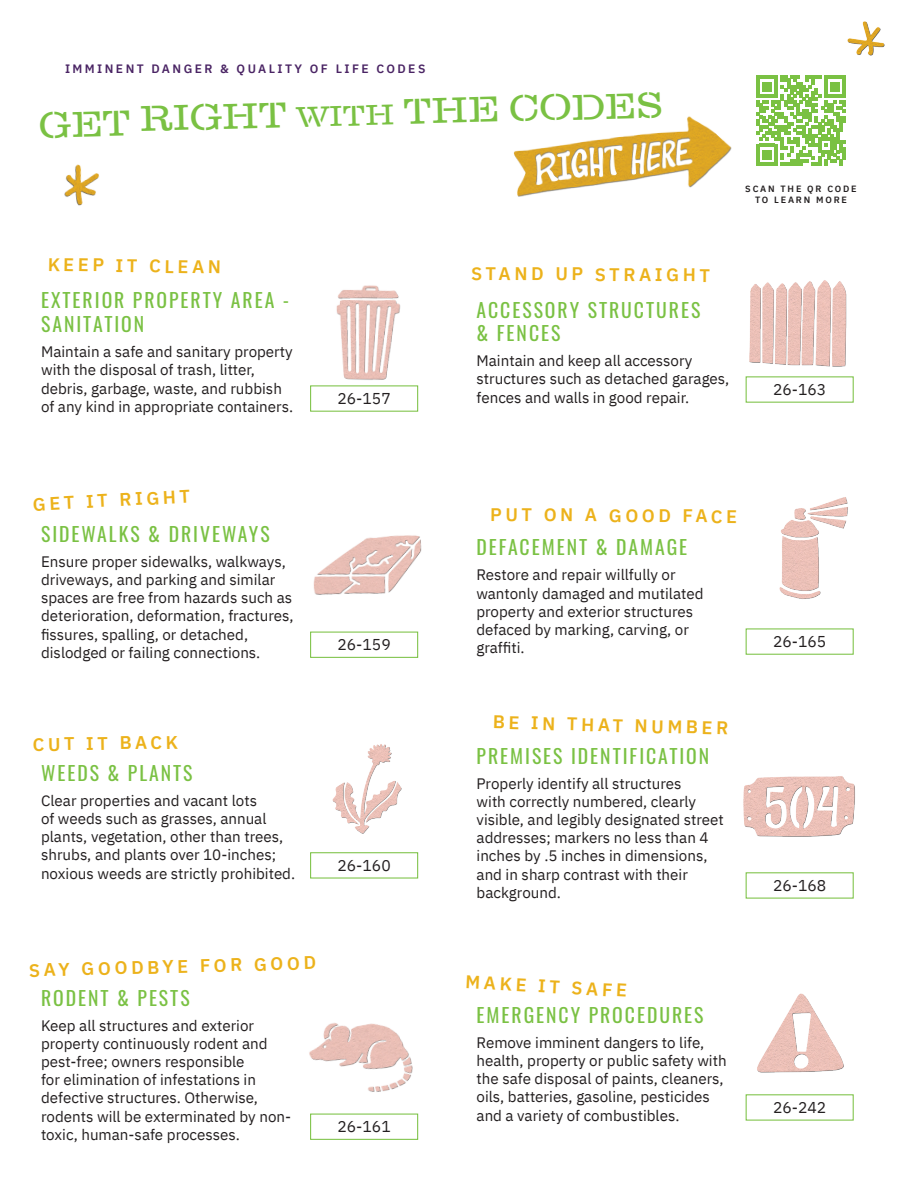
<style>
.page{position:relative;width:918px;height:1188px;background:#fff}
.page>*{position:absolute;margin:0;border:0;box-sizing:border-box;transform-origin:0 0}
.t1{font:35.85px "Clarendon Wide Stencil";color:#7ac143}
.t2{font:28.5px "Clarendon Wide Stencil";color:#7ac143}
.t3{font:19.65px/23.7px "Oswald";letter-spacing:.1em;color:#7ac143}
.t4{font:600 18.15px "IBM Plex Sans";color:#ecb21b}
.t5{font:15.75px "IBM Plex Sans";color:#231f20}
.t6{font:15.15px/18.1px "IBM Plex Sans";color:#231f20}
.t7{font:600 12.15px "IBM Plex Sans";letter-spacing:.2em;color:#4a2464}
.t8{font:600 9.15px/10.9px "IBM Plex Sans";letter-spacing:.2em;color:#231f20;text-align:center}
</style>
<div class="page">
<div style="left:310px;top:385px;width:108px;height:27px;border:1px solid #7ac143"></div>
<img style="left:310px;top:285px;width:109px;height:109px">
<img style="left:513px;top:116px;width:219px;height:81px">
<div style="left:310px;top:852px;width:108px;height:27px;border:1px solid #7ac143"></div>
<img style="left:332px;top:744px;width:70px;height:90px">
<div style="left:310px;top:632px;width:108px;height:26px;border:1px solid #7ac143"></div>
<img style="left:313px;top:535px;width:109px;height:60px">
<div style="left:310px;top:1114px;width:108px;height:26px;border:1px solid #7ac143"></div>
<img style="left:309px;top:1023px;width:110px;height:104px">
<div style="left:746px;top:628px;width:108px;height:27px;border:1px solid #7ac143"></div>
<img style="left:779px;top:497px;width:69px;height:102px">
<div style="left:746px;top:872px;width:108px;height:27px;border:1px solid #7ac143"></div>
<img style="left:743px;top:776px;width:112px;height:61px">
<img style="left:745px;top:993px;width:109px;height:114px">
<img style="left:745px;top:280px;width:109px;height:97px">
<img style="left:64px;top:164px;width:35px;height:42px">
<img style="left:847px;top:21px;width:38px;height:35px">
<svg style="left:756px;top:76px;width:90px;height:89px"></svg>
<p class="t7" style="left:65px;top:59px;width:362px">IMMINENT DANGER &amp; QUALITY OF LIFE CODES</p>
<h1 class="t1" style="left:38px;top:101px;width:250px;rotate:-2deg">GET RIGHT</h1>
<h2 class="t2" style="left:296px;top:99px;width:100px;rotate:-1deg">WITH</h2>
<h1 class="t1" style="left:403px;top:91px;width:261px;rotate:-2deg">THE CODES</h1>
<p class="t8" style="left:745px;top:182px;width:113px">SCAN THE QR CODE<br>TO LEARN MORE</p>
<p class="t4" style="left:48px;top:250px;width:175px;rotate:1deg">KEEP IT CLEAN</p>
<p class="t3" style="left:41px;top:287px;width:250px">EXTERIOR PROPERTY AREA -<br>SANITATION</p>
<p class="t6" style="left:41px;top:341px;width:254px">Maintain a safe and sanitary property with the disposal of trash, litter, debris, garbage, waste, and rubbish of any kind in appropriate containers.</p>
<p class="t5" style="left:337px;top:387px;width:55px">26-157</p>
<p class="t4" style="left:471px;top:260px;width:241px">STAND UP STRAIGHT</p>
<p class="t3" style="left:477px;top:296px;width:225px">ACCESSORY STRUCTURES &amp; FENCES</p>
<p class="t6" style="left:477px;top:351px;width:254px">Maintain and keep all accessory structures such as detached garages, fences and walls in good repair.</p>
<p class="t5" style="left:773px;top:378px;width:55px">26-163</p>
<p class="t4" style="left:32px;top:490px;width:159px;rotate:-3deg">GET IT RIGHT</p>
<p class="t3" style="left:41px;top:520px;width:230px">SIDEWALKS &amp; DRIVEWAYS</p>
<p class="t6" style="left:41px;top:551px;width:254px">Ensure proper sidewalks, walkways, driveways, and parking and similar spaces are free from hazards such as deterioration, deformation, fractures, fissures, spalling, or detached, dislodged or failing connections.</p>
<p class="t4" style="left:32px;top:730px;width:147px;rotate:-1deg">CUT IT BACK</p>
<p class="t3" style="left:41px;top:759px;width:153px">WEEDS &amp; PLANTS</p>
<p class="t6" style="left:41px;top:790px;width:256px">Clear properties and vacant lots<br>of weeds such as grasses, annual plants, vegetation, other than trees, shrubs, and plants over 10-inches; noxious weeds are strictly prohibited.</p>
<p class="t5" style="left:337px;top:633px;width:55px">26-159</p>
<p class="t5" style="left:337px;top:853px;width:55px">26-160</p>
<p class="t4" style="left:29px;top:955px;width:289px;rotate:-1deg">SAY GOODBYE FOR GOOD</p>
<p class="t3" style="left:41px;top:984px;width:150px">RODENT &amp; PESTS</p>
<p class="t6" style="left:41px;top:1015px;width:252px">Keep all structures and exterior property continuously rodent and pest-free; owners responsible<br>for elimination of infestations in defective structures. Otherwise, rodents will be exterminated by non&shy;toxic, human-safe processes.</p>
<p class="t5" style="left:337px;top:1115px;width:55px">26-161</p>
<p class="t4" style="left:490px;top:501px;width:249px">PUT ON A GOOD FACE</p>
<p class="t3" style="left:476px;top:534px;width:212px">DEFACEMENT &amp; DAMAGE</p>
<p class="t6" style="left:476px;top:565px;width:229px">Restore and repair willfully or wantonly damaged and mutilated property and exterior structures defaced by marking, carving, or graffiti.</p>
<p class="t4" style="left:493px;top:709px;width:237px;rotate:1deg">BE IN THAT NUMBER</p>
<p class="t3" style="left:477px;top:742px;width:234px">PREMISES IDENTIFICATION</p>
<p class="t6" style="left:477px;top:773px;width:249px">Properly identify all structures<br>with correctly numbered, clearly visible, and legibly designated street addresses; markers no less than 4 inches by .5 inches in dimensions, and in sharp contrast with their background.</p>
<p class="t4" style="left:466px;top:968px;width:163px;rotate:3deg">MAKE IT SAFE</p>
<p class="t3" style="left:477px;top:1001px;width:229px">EMERGENCY PROCEDURES</p>
<p class="t6" style="left:477px;top:1032px;width:252px">Remove imminent dangers to life, health, property or public safety with the safe disposal of paints, cleaners, oils, batteries, gasoline, pesticides and a variety of combustibles.</p>
<p class="t5" style="left:773px;top:630px;width:55px">26-165</p>
<p class="t5" style="left:773px;top:873px;width:55px">26-168</p>
<p class="t5" style="left:773px;top:1095px;width:55px">26-242</p>
</div>
